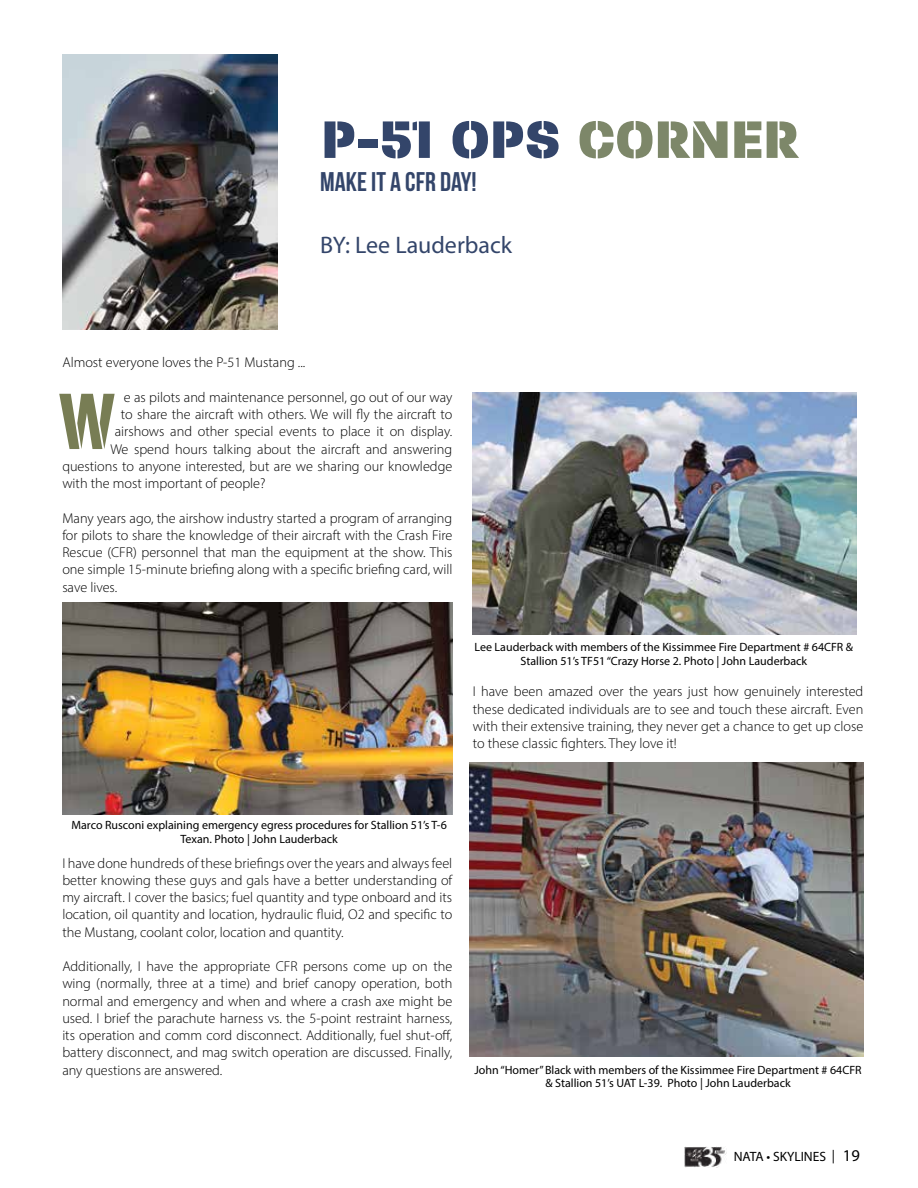
<style>
.page{position:relative;width:918px;height:1188px;background:#fff}
.page>*{position:absolute;margin:0;border:0;box-sizing:border-box;transform-origin:0 0}
.t1{font:800 86.25px "Paralucent Stencil";color:#787d54;scale:.66 1}
.t2{font:800 57px "Paralucent Stencil";color:#33456a}
.t3{font:27px "Bebas Neue";color:#33456a}
.t4{font:24px "Myriad Pro";color:#33456a}
.t5{font:300 14.25px/17.2px "Myriad Pro";color:#000;text-align:justify}
.t6{font:13.5px "Myriad Pro";color:#000}
.t7{font:12px/13.5px "Myriad Pro";color:#000;text-align:center}
.s1{color:#7d8769}
.s2{font-size:16.5px}
</style>
<div class="page">
<img style="left:684px;top:1146px;width:42px;height:21px">
<img style="left:62px;top:54px;width:215px;height:275px">
<img style="left:473px;top:392px;width:384px;height:242px">
<img style="left:62px;top:603px;width:391px;height:211px">
<img style="left:470px;top:762px;width:393px;height:294px">
<h2 class="t2" style="left:321px;top:101px;width:479px">P-51 OPS <span class="s1">CORNER</span></h2>
<h3 class="t3" style="left:320px;top:167px;width:158px">MAKE IT A CFR DAY!</h3>
<h3 class="t4" style="left:320px;top:231px;width:193px">BY: Lee Lauderback</h3>
<p class="t5" style="left:62px;top:354px;width:245px">Almost everyone loves the P-51 Mustang ...</p>
<p class="t5" style="left:124px;top:388px;width:330px">e as pilots and maintenance personnel, go out of our way</p>
<p class="t5" style="left:121px;top:406px;width:333px">to share the aircraft with others. We will fly the aircraft to</p>
<p class="t5" style="left:115px;top:423px;width:339px">airshows and other special events to place it on display.</p>
<p class="t5" style="left:110px;top:440px;width:343px">We spend hours talking about the aircraft and answering</p>
<p class="t5" style="left:62px;top:457px;width:391px">questions to anyone interested, but are we sharing our knowledge</p>
<p class="t5" style="left:62px;top:475px;width:205px">with the most important of people?</p>
<p class="t5" style="left:62px;top:509px;width:392px">Many years ago, the airshow industry started a program of arranging for pilots to share the knowledge of their aircraft with the Crash Fire Rescue (CFR) personnel that man the equipment at the show. This one simple 15-minute briefing along with a specific briefing card, will save lives.</p>
<h1 class="t1" style="left:60px;top:363px;width:85px">W</h1>
<p class="t7" style="left:475px;top:640px;width:380px">Lee Lauderback with members of the Kissimmee Fire Department # 64CFR &amp;<br>Stallion 51’s TF51 “Crazy Horse 2. Photo | John Lauderback</p>
<p class="t5" style="left:473px;top:683px;width:392px">I have been amazed over the years just how genuinely interested these dedicated individuals are to see and touch these aircraft. Even with their extensive training, they never get a chance to get up close to these classic fighters. They love it!</p>
<p class="t7" style="left:71px;top:818px;width:377px">Marco Rusconi explaining emergency egress procedures for Stallion 51’s T-6<br>Texan. Photo | John Lauderback</p>
<p class="t5" style="left:62px;top:854px;width:392px">I have done hundreds of these briefings over the years and always feel better knowing these guys and gals have a better understanding of my aircraft. I cover the basics; fuel quantity and type onboard and its location, oil quantity and location, hydraulic fluid, O2 and specific to the Mustang, coolant color, location and quantity.</p>
<p class="t5" style="left:62px;top:958px;width:392px">Additionally, I have the appropriate CFR persons come up on the wing (normally, three at a time) and brief canopy operation, both normal and emergency and when and where a crash axe might be used. I brief the parachute harness vs. the 5-point restraint harness, its operation and comm cord disconnect. Additionally, fuel shut-off, battery disconnect, and mag switch operation are discussed. Finally, any questions are answered.</p>
<p class="t7" style="left:475px;top:1063px;width:389px">John “Homer” Black with members of the Kissimmee Fire Department # 64CFR &amp; Stallion 51’s UAT L-39. Photo | John Lauderback</p>
<p class="t6" style="left:734px;top:1148px;width:128px">NATA • SKYLINES | <span class="s2">19</span></p>
</div>
